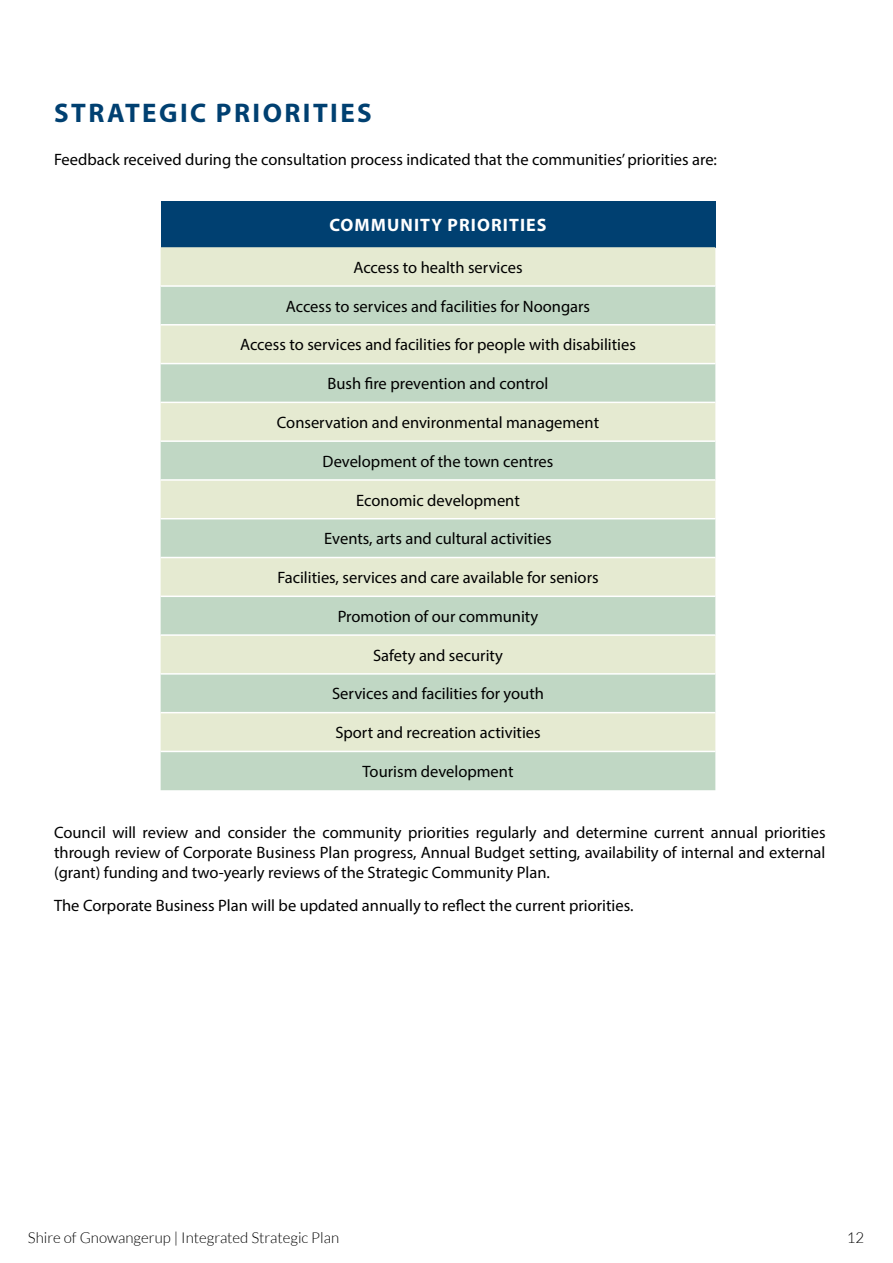
<style>
.page{position:relative;width:893px;height:1263px;background:#fff}
.page>*{position:absolute;margin:0;border:0;box-sizing:border-box;transform-origin:0 0}
.t1{font:700 27px "Myriad Pro";letter-spacing:.09em;color:#004071}
.t2{font:700 18px "Myriad Pro";letter-spacing:.06em;color:#fff}
.t3{font:16.5px/19.8px "Myriad Pro";color:#000;text-align:justify}
.t4{font:300 15px "Lato";color:#000}
</style>
<div class="page">
<div style="left:161px;top:201px;width:554px;height:46px;background:#004071"></div>
<div style="left:161px;top:247px;width:554px;height:38px;background:#e5ead1"></div>
<svg style="left:161px;top:287px;width:554px;height:503px;background:#d1dfca"></svg>
<hr style="left:161px;top:324px;width:554px;height:2px;background:#fff">
<hr style="left:161px;top:363px;width:554px;height:1px;background:#fff">
<hr style="left:161px;top:402px;width:554px;height:1px;background:#fff">
<hr style="left:161px;top:440px;width:554px;height:2px;background:#fff">
<hr style="left:161px;top:479px;width:554px;height:2px;background:#fff">
<hr style="left:161px;top:518px;width:554px;height:1px;background:#fff">
<hr style="left:161px;top:557px;width:554px;height:1px;background:#fff">
<hr style="left:161px;top:595px;width:554px;height:2px;background:#fff">
<hr style="left:161px;top:634px;width:554px;height:2px;background:#fff">
<hr style="left:161px;top:673px;width:554px;height:2px;background:#fff">
<hr style="left:161px;top:712px;width:554px;height:1px;background:#fff">
<hr style="left:161px;top:751px;width:554px;height:1px;background:#fff">
<h1 class="t1" style="left:54px;top:95px;width:319px">STRATEGIC PRIORITIES</h1>
<p class="t3" style="left:54px;top:150px;width:664px">Feedback received during the consultation process indicated that the communities’ priorities are:</p>
<p class="t2" style="left:329px;top:213px;width:219px">COMMUNITY PRIORITIES</p>
<p class="t3" style="left:353px;top:257px;width:171px">Access to health services</p>
<p class="t3" style="left:286px;top:296px;width:306px">Access to services and facilities for Noongars</p>
<p class="t3" style="left:240px;top:335px;width:397px">Access to services and facilities for people with disabilities</p>
<p class="t3" style="left:328px;top:373px;width:222px">Bush fire prevention and control</p>
<p class="t3" style="left:277px;top:412px;width:324px">Conservation and environmental management</p>
<p class="t3" style="left:323px;top:451px;width:232px">Development of the town centres</p>
<p class="t3" style="left:356px;top:490px;width:165px">Economic development</p>
<p class="t3" style="left:324px;top:529px;width:229px">Events, arts and cultural activities</p>
<p class="t3" style="left:277px;top:567px;width:323px">Facilities, services and care available for seniors</p>
<p class="t3" style="left:338px;top:606px;width:202px">Promotion of our community</p>
<p class="t3" style="left:373px;top:645px;width:131px">Safety and security</p>
<p class="t3" style="left:332px;top:684px;width:213px">Services and facilities for youth</p>
<p class="t3" style="left:335px;top:722px;width:207px">Sport and recreation activities</p>
<p class="t3" style="left:363px;top:761px;width:152px">Tourism development</p>
<p class="t3" style="left:54px;top:822px;width:773px">Council will review and consider the community priorities regularly and determine current annual priorities through review of Corporate Business Plan progress, Annual Budget setting, availability of internal and external (grant) funding and two-yearly reviews of the Strategic Community Plan.</p>
<p class="t3" style="left:54px;top:895px;width:581px">The Corporate Business Plan will be updated annually to reflect the current priorities.</p>
<p class="t4" style="left:28px;top:1230px;width:313px">Shire of Gnowangerup | Integrated Strategic Plan</p>
<p class="t4" style="left:847px;top:1230px;width:19px">12</p>
</div>
